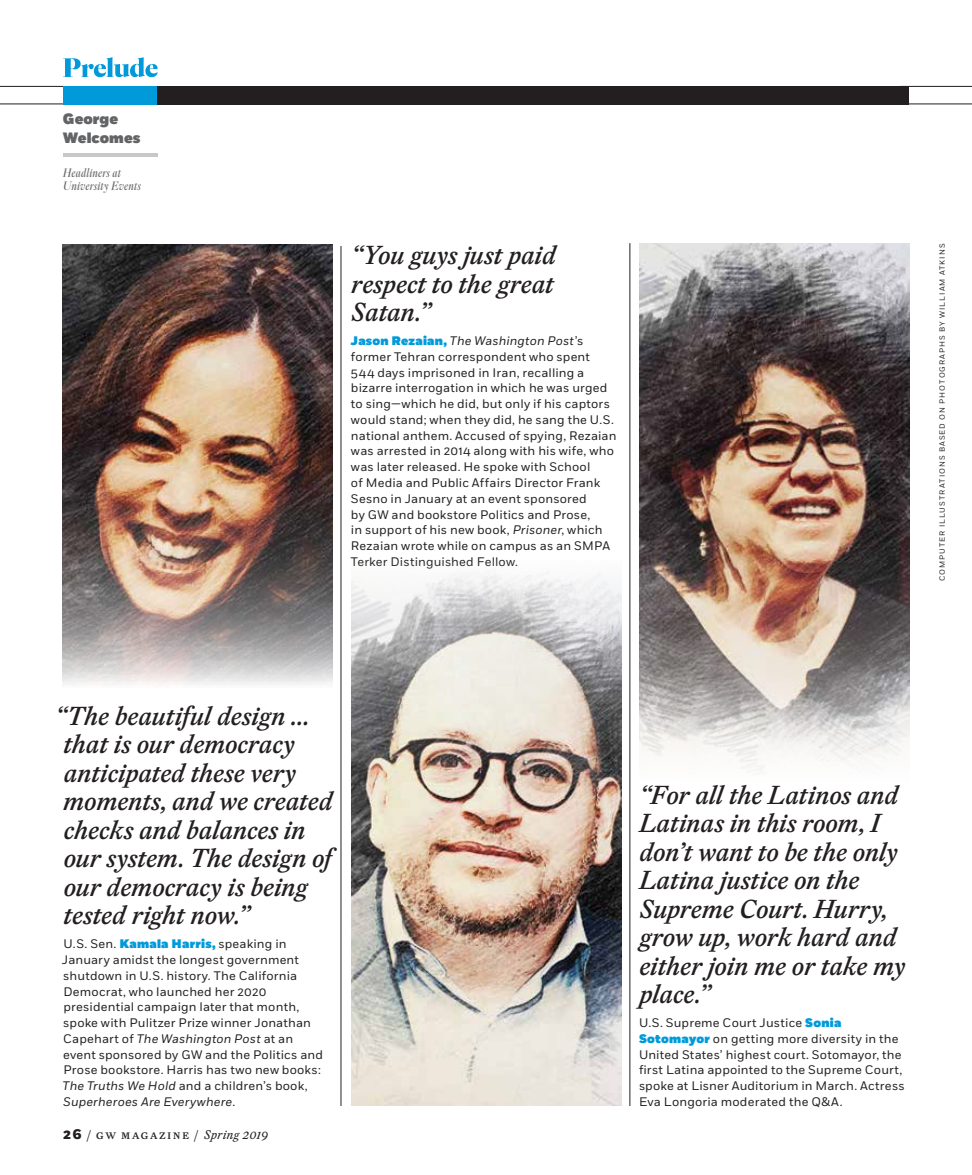
<style>
.page{position:relative;width:972px;height:1175px;background:#fff}
.page>*{position:absolute;margin:0;border:0;box-sizing:border-box;transform-origin:0 0}
.t1{font:italic 500 25.5px/28.5px "Eudald News";letter-spacing:-.005em;color:#231f20}
.t2{font:900 15px/18.8px "Fort";color:#636466}
.t3{font:12.3px/15.8px "Fort";letter-spacing:.015em;color:#231f20}
.t4{font:12.3px "Eudald News";letter-spacing:.115em;color:#231f20}
.t5{font:italic 12px/13.5px "Eudald Fine";letter-spacing:.02em;color:#636466}
.t6{font:7.5px "Fort";letter-spacing:.135em;color:#231f20}
.s1{font-weight:900;color:#009ada}
.s2{font-style:italic}
.s3{font-family:"Fort";font-weight:800;font-size:13.8px}
</style>
<div class="page">
<hr style="left:630px;top:243px;width:1px;height:862px;background:#231f20">
<hr style="left:341px;top:246px;width:1px;height:859px;background:#231f20">
<svg style="left:63px;top:57px;width:95px;height:20px"></svg>
<div style="left:63px;top:86px;width:95px;height:18px;background:#009ada"></div>
<div style="left:158px;top:86px;width:751px;height:18px;background:#231f20"></div>
<hr style="left:900px;top:86px;width:72px;height:1px;background:#231f20">
<hr style="left:0;top:86px;width:63px;height:1px;background:#231f20">
<hr style="left:900px;top:104px;width:72px;height:1px;background:#231f20">
<hr style="left:0;top:104px;width:63px;height:1px;background:#231f20">
<hr style="left:63px;top:153px;width:95px;height:4px;background:#c7c8ca">
<img style="left:639px;top:243px;width:270px;height:528px">
<img style="left:63px;top:245px;width:270px;height:439px">
<img style="left:351px;top:572px;width:270px;height:533px">
<p class="t2" style="left:63px;top:111px;width:79px">George<br>Welcomes</p>
<p class="t5" style="left:63px;top:166px;width:79px">Headliners at<br>University Events</p>
<h1 class="t1" style="left:351px;top:240px;width:206px;text-align:justify">“You guys just paid respect to the great Satan.”</h1>
<p class="t3" style="left:351px;top:333px;width:267px"><span class="s1">Jason Rezaian,</span> <span class="s2">The Washington Post</span>’s former Tehran correspondent who spent 544 days imprisoned in Iran, recalling a bizarre interrogation in which he was urged to sing—which he did, but only if his captors would stand; when they did, he sang the U.S. national anthem. Accused of spying, Rezaian was arrested in 2014 along with his wife, who was later released. He spoke with School<br>of Media and Public Affairs Director Frank Sesno in January at an event sponsored<br>by GW and bookstore Politics and Prose,<br>in support of his new book, <span class="s2">Prisoner</span>, which Rezaian wrote while on campus as an SMPA Terker Distinguished Fellow.</p>
<p class="t6" style="left:938px;top:581px;width:339px;rotate:-90deg">COMPUTER ILLUSTRATIONS BASED ON PHOTOGRAPHS BY WILLIAM ATKINS</p>
<h1 class="t1" style="left:63px;top:701px;width:271px;text-indent:-8px">“The beautiful design … that is our democracy anticipated these very moments, and we created checks and balances in our system. The design of our democracy is being tested right now.”</h1>
<p class="t3" style="left:62px;top:936px;width:263px">U.S. Sen. <span class="s1">Kamala Harris,</span> speaking in January amidst the longest government shutdown in U.S. history. The California Democrat, who launched her 2020 presidential campaign later that month, spoke with Pulitzer Prize winner Jonathan Capehart of <span class="s2">The Washington Post</span> at an event sponsored by GW and the Politics and Prose bookstore. Harris has two new books:<br><span class="s2">The Truths We Hold</span> and a children’s book, <span class="s2">Superheroes Are Everywhere</span>.</p>
<p class="t4" style="left:63px;top:1126px;width:206px"><span class="s3">26</span> / gw magazine / <span class="s2">Spring 2019</span></p>
<h1 class="t1" style="left:639px;top:780px;width:268px">“For all the Latinos and<br>Latinas in this room, I don’t want to be the only<br>Latina justice on the<br>Supreme Court. Hurry, grow up, work hard and either join me or take my place.”</h1>
<p class="t3" style="left:639px;top:1015px;width:267px">U.S. Supreme Court Justice <span class="s1">Sonia Sotomayor</span> on getting more diversity in the United States’ highest court. Sotomayor, the first Latina appointed to the Supreme Court, spoke at Lisner Auditorium in March. Actress Eva Longoria moderated the Q&amp;A.</p>
</div>
